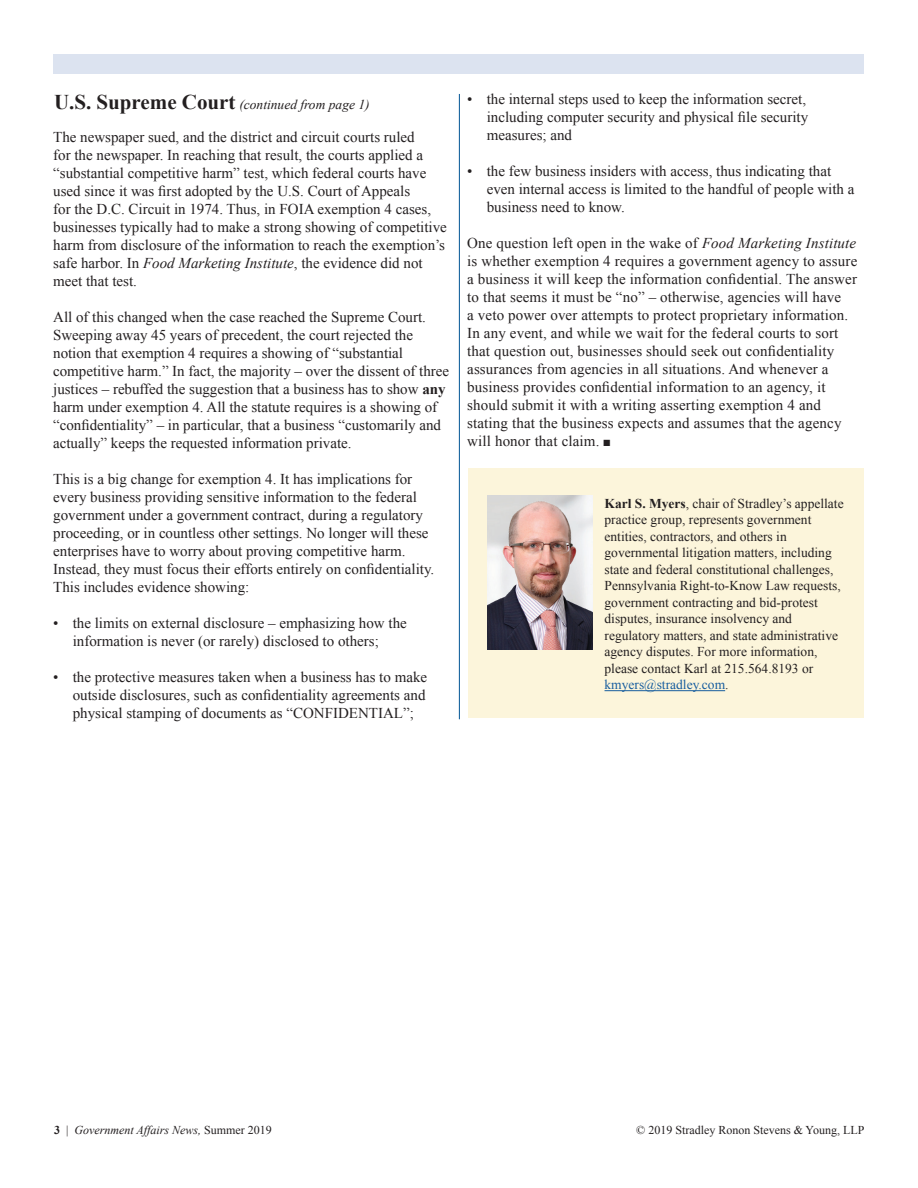
<style>
.page{position:relative;width:918px;height:1188px;background:#fff}
.page>*{position:absolute;margin:0;border:0;box-sizing:border-box;transform-origin:0 0}
.t1{font:15px/18px "Times New Roman";color:#231f20}
.t2{font:13.5px/16.5px "Times New Roman";color:#231f20}
.t3{font:italic 13.5px "Times New Roman";color:#231f20}
.t4{font:12px "Times New Roman";color:#231f20}
.t5{font:italic 12px "Times New Roman";color:#231f20}
.s1{font-weight:700;font-style:normal;font-size:21px}
.s2{font-style:italic}
.s3{font-weight:700}
.s4{color:#175d9e}
.s5{font-weight:700;font-style:normal}
.s6{font-style:normal}
</style>
<div class="page">
<div style="left:53px;top:54px;width:810px;height:19px;background:#dce3f0"></div>
<hr style="left:459px;top:94px;width:1px;height:625px;background:#005594">
<div style="left:468px;top:469px;width:396px;height:249px;background:#fcf5db"></div>
<hr style="left:605px;top:690px;width:120px;height:1px;background:#175d9e">
<img style="left:488px;top:496px;width:104px;height:153px">
<p class="t3" style="left:54px;top:95px;width:317px"><span class="s1">U.S. Supreme Court</span> (continued from page 1)</p>
<p class="t1" style="left:53px;top:128px;width:395px">The newspaper sued, and the district and circuit courts ruled<br>for the newspaper. In reaching that result, the courts applied a “substantial competitive harm” test, which federal courts have used since it was first adopted by the U.S. Court of Appeals<br>for the D.C. Circuit in 1974. Thus, in FOIA exemption 4 cases, businesses typically had to make a strong showing of competitive harm from disclosure of the information to reach the exemption’s safe harbor. In <span class="s2">Food Marketing Institute</span>, the evidence did not meet that test.</p>
<p class="t1" style="left:53px;top:308px;width:398px">All of this changed when the case reached the Supreme Court.<br>Sweeping away 45 years of precedent, the court rejected the notion that exemption 4 requires a showing of “substantial competitive harm.” In fact, the majority – over the dissent of three justices – rebuffed the suggestion that a business has to show <span class="s3">any </span>harm under exemption 4. All the statute requires is a showing of “confidentiality” – in particular, that a business “customarily and actually” keeps the requested information private.</p>
<p class="t1" style="left:53px;top:470px;width:383px">This is a big change for exemption 4. It has implications for every business providing sensitive information to the federal government under a government contract, during a regulatory proceeding, or in countless other settings. No longer will these enterprises have to worry about proving competitive harm.<br>Instead, they must focus their efforts entirely on confidentiality.<br>This includes evidence showing:</p>
<p class="t1" style="left:53px;top:614px;width:355px;text-align:center">• the limits on external disclosure – emphasizing how the information is never (or rarely) disclosed to others;</p>
<p class="t1" style="left:73px;top:668px;width:356px;text-align:justify;text-indent:-20px">• the protective measures taken when a business has to make outside disclosures, such as confidentiality agreements and physical stamping of documents as “CONFIDENTIAL”;</p>
<p class="t1" style="left:487px;top:90px;width:323px;text-indent:-19px">• the internal steps used to keep the information secret, including computer security and physical file security measures; and</p>
<p class="t1" style="left:487px;top:162px;width:369px;text-indent:-19px">• the few business insiders with access, thus indicating that even internal access is limited to the handful of people with a business need to know.</p>
<p class="t1" style="left:467px;top:234px;width:392px">One question left open in the wake of <span class="s2">Food Marketing Institute </span>is whether exemption 4 requires a government agency to assure a business it will keep the information confidential. The answer to that seems it must be “no” – otherwise, agencies will have<br>a veto power over attempts to protect proprietary information.<br>In any event, and while we wait for the federal courts to sort that question out, businesses should seek out confidentiality assurances from agencies in all situations. And whenever a business provides confidential information to an agency, it should submit it with a writing asserting exemption 4 and stating that the business expects and assumes that the agency will honor that claim. ■</p>
<p class="t2" style="left:605px;top:495px;width:241px"><span class="s3">Karl S. Myers</span>, chair of Stradley’s appellate practice group, represents government entities, contractors, and others in governmental litigation matters, including state and federal constitutional challenges, Pennsylvania Right-to-Know Law requests, government contracting and bid-protest disputes, insurance insolvency and regulatory matters, and state administrative agency disputes. For more information, please contact Karl at 215.564.8193 or <span class="s4">kmyers@stradley.com</span>.</p>
<p class="t5" style="left:54px;top:1121px;width:219px"><span class="s5">3</span> <span class="s6">|</span> Government Affairs News, <span class="s6">Summer 2019</span></p>
<p class="t4" style="left:636px;top:1122px;width:230px">© 2019 Stradley Ronon Stevens &amp; Young, LLP</p>
</div>
